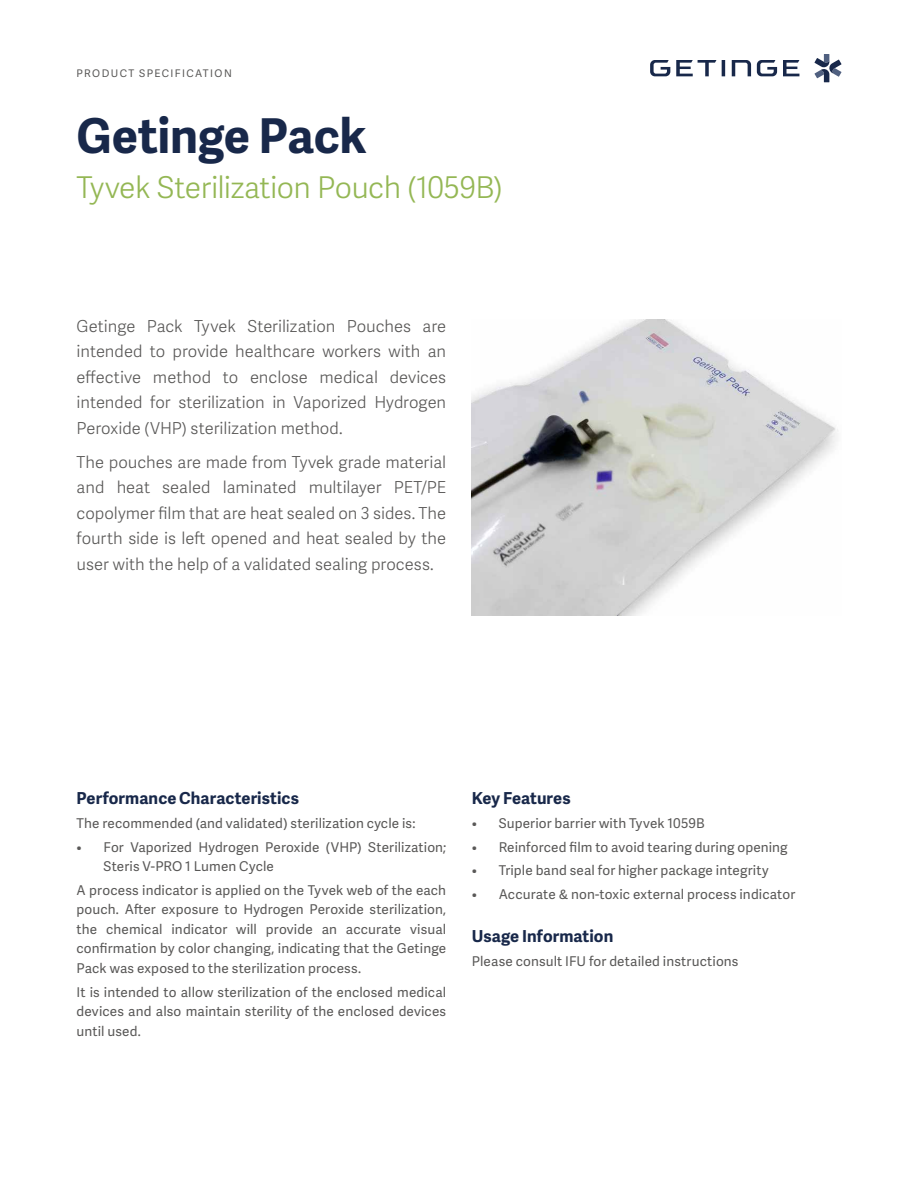
<style>
.page{position:relative;width:918px;height:1188px;background:#fff}
.page>*{position:absolute;margin:0;border:0;box-sizing:border-box;transform-origin:0 0}
.t1{font:700 48px "Adelle Sans";letter-spacing:-.005em;color:#18284a}
.t2{font:300 30px "Adelle Sans";letter-spacing:-.02em;color:#94b754}
.t3{font:300 16.5px/25.5px "Adelle Sans";color:#595857;text-align:justify}
.t4{font:700 16.5px "Adelle Sans";letter-spacing:.005em;color:#18284a}
.t5{font:13.5px/19.5px "Adelle Sans";letter-spacing:.01em;color:#595857;text-align:justify}
.t6{font:10.5px "Adelle Sans";letter-spacing:.135em;color:#595857}
</style>
<div class="page">
<img style="left:472px;top:319px;width:366px;height:297px">
<svg style="left:814px;top:54px;width:27px;height:28px"></svg>
<svg style="left:783px;top:60px;width:16px;height:16px"></svg>
<svg style="left:676px;top:60px;width:40px;height:16px"></svg>
<svg style="left:722px;top:60px;width:3px;height:16px"></svg>
<svg style="left:650px;top:60px;width:20px;height:16px"></svg>
<svg style="left:757px;top:60px;width:20px;height:16px"></svg>
<svg style="left:732px;top:60px;width:19px;height:16px"></svg>
<p class="t6" style="left:77px;top:65px;width:157px">PRODUCT SPECIFICATION</p>
<h1 class="t1" style="left:77px;top:100px;width:292px">Getinge Pack</h1>
<h2 class="t2" style="left:77px;top:166px;width:427px">Tyvek Sterilization Pouch (1059B)</h2>
<p class="t3" style="left:77px;top:313px;width:371px">Getinge Pack Tyvek Sterilization Pouches are intended to provide healthcare workers with an effective method to enclose medical devices intended for sterilization in Vaporized Hydrogen Peroxide (VHP) sterilization method.</p>
<p class="t3" style="left:77px;top:449px;width:371px">The pouches are made from Tyvek grade material and heat sealed laminated multilayer PET/PE copolymer film that are heat sealed on 3 sides. The fourth side is left opened and heat sealed by the user with the help of a validated sealing process.</p>
<p class="t4" style="left:77px;top:786px;width:224px">Performance Characteristics</p>
<p class="t5" style="left:77px;top:813px;width:340px">The recommended (and validated) sterilization cycle is:</p>
<p class="t5" style="left:104px;top:837px;width:344px;text-indent:-27px">• For Vaporized Hydrogen Peroxide (VHP) Sterilization;<br>Steris V-PRO 1 Lumen Cycle</p>
<p class="t5" style="left:77px;top:880px;width:371px">A process indicator is applied on the Tyvek web of the each pouch. After exposure to Hydrogen Peroxide sterilization, the chemical indicator will provide an accurate visual confirmation by color changing, indicating that the Getinge Pack was exposed to the sterilization process.</p>
<p class="t5" style="left:77px;top:982px;width:371px">It is intended to allow sterilization of the enclosed medical devices and also maintain sterility of the enclosed devices until used.</p>
<p class="t4" style="left:472px;top:786px;width:100px">Key Features</p>
<p class="t5" style="left:472px;top:813px;width:234px">• Superior barrier with Tyvek 1059B</p>
<p class="t5" style="left:472px;top:837px;width:317px">• Reinforced film to avoid tearing during opening</p>
<p class="t5" style="left:472px;top:860px;width:298px">• Triple band seal for higher package integrity</p>
<p class="t5" style="left:472px;top:884px;width:325px">• Accurate &amp; non-toxic external process indicator</p>
<p class="t4" style="left:472px;top:924px;width:143px">Usage Information</p>
<p class="t5" style="left:472px;top:951px;width:268px">Please consult IFU for detailed instructions</p>
</div>
